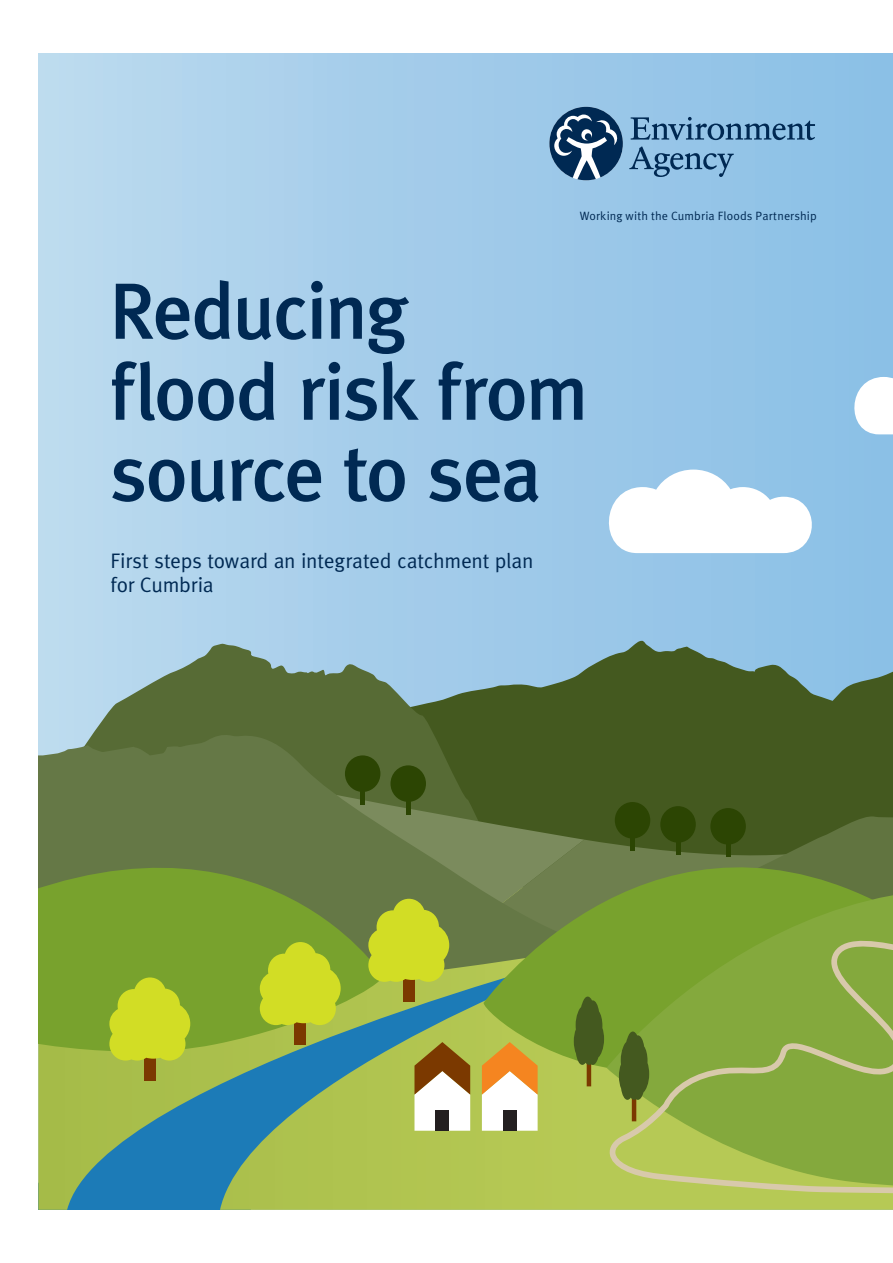
<style>
.page{position:relative;width:893px;height:1263px;background:#fff}
.page>*{position:absolute;margin:0;border:0;box-sizing:border-box;transform-origin:0 0}
.t1{font:500 79.5px/81px "EA Meta";letter-spacing:-.03em;color:#002953}
.t2{font:21px/24px "EA Meta Normal";letter-spacing:-.01em;color:#002953}
.t3{font:12px "EA Meta Normal";letter-spacing:.01em;color:#002953}
</style>
<div class="page">
<div style="left:38px;top:53px;width:855px;height:1157px;background:linear-gradient(to right,#bbd9ee,#89bee6)"></div>
<svg style="left:598px;top:470px;width:224px;height:83px"></svg>
<svg style="left:844px;top:362px;width:49px;height:72px"></svg>
<svg style="left:38px;top:1026px;width:855px;height:184px;background:#89b069"></svg>
<svg style="left:482px;top:1042px;width:56px;height:89px"></svg>
<svg style="left:414px;top:1042px;width:56px;height:89px"></svg>
<svg style="left:303px;top:640px;width:590px;height:123px;background:#5b785a"></svg>
<svg style="left:53px;top:643px;width:448px;height:57px;background:#8eadaa"></svg>
<svg style="left:38px;top:700px;width:564px;height:326px;background:#5e7645"></svg>
<svg style="left:38px;top:733px;width:239px;height:36px;background:#6a7f53"></svg>
<svg style="left:38px;top:769px;width:345px;height:295px;background:#6f8f3f"></svg>
<svg style="left:484px;top:982px;width:123px;height:91px;background:#93a737"></svg>
<svg style="left:609px;top:982px;width:284px;height:221px;background:#93b147"></svg>
<svg style="left:468px;top:763px;width:425px;height:219px;background:#647f32"></svg>
<hr style="left:406px;top:787px;width:4px;height:27px;background:#2c4503">
<svg style="left:390px;top:765px;width:36px;height:37px"></svg>
<hr style="left:361px;top:777px;width:4px;height:27px;background:#2c4503">
<svg style="left:345px;top:755px;width:35px;height:37px"></svg>
<svg style="left:574px;top:996px;width:30px;height:90px;background:#667b2b"></svg>
<svg style="left:619px;top:1031px;width:30px;height:90px;background:#697d2d"></svg>
<div style="left:403px;top:958px;width:12px;height:43px;background:#7b3900"></div>
<svg style="left:368px;top:899px;width:81px;height:83px;background:#bbc72c"></svg>
<div style="left:295px;top:1002px;width:11px;height:43px;background:#7b3900"></div>
<svg style="left:260px;top:942px;width:81px;height:83px;background:#becf27"></svg>
<div style="left:144px;top:1037px;width:12px;height:43px;background:#7b3900"></div>
<svg style="left:109px;top:977px;width:81px;height:83px;background:#becf27"></svg>
<svg style="left:548px;top:106px;width:269px;height:75px;background:#739fc2"></svg>
<p class="t3" style="left:580px;top:209px;width:239px">Working with the Cumbria Floods Partnership</p>
<p class="t1" style="left:109px;top:270px;width:481px">Reducing flood risk from source to sea</p>
<p class="t2" style="left:111px;top:549px;width:424px">First steps toward an integrated catchment plan for Cumbria</p>
</div>
